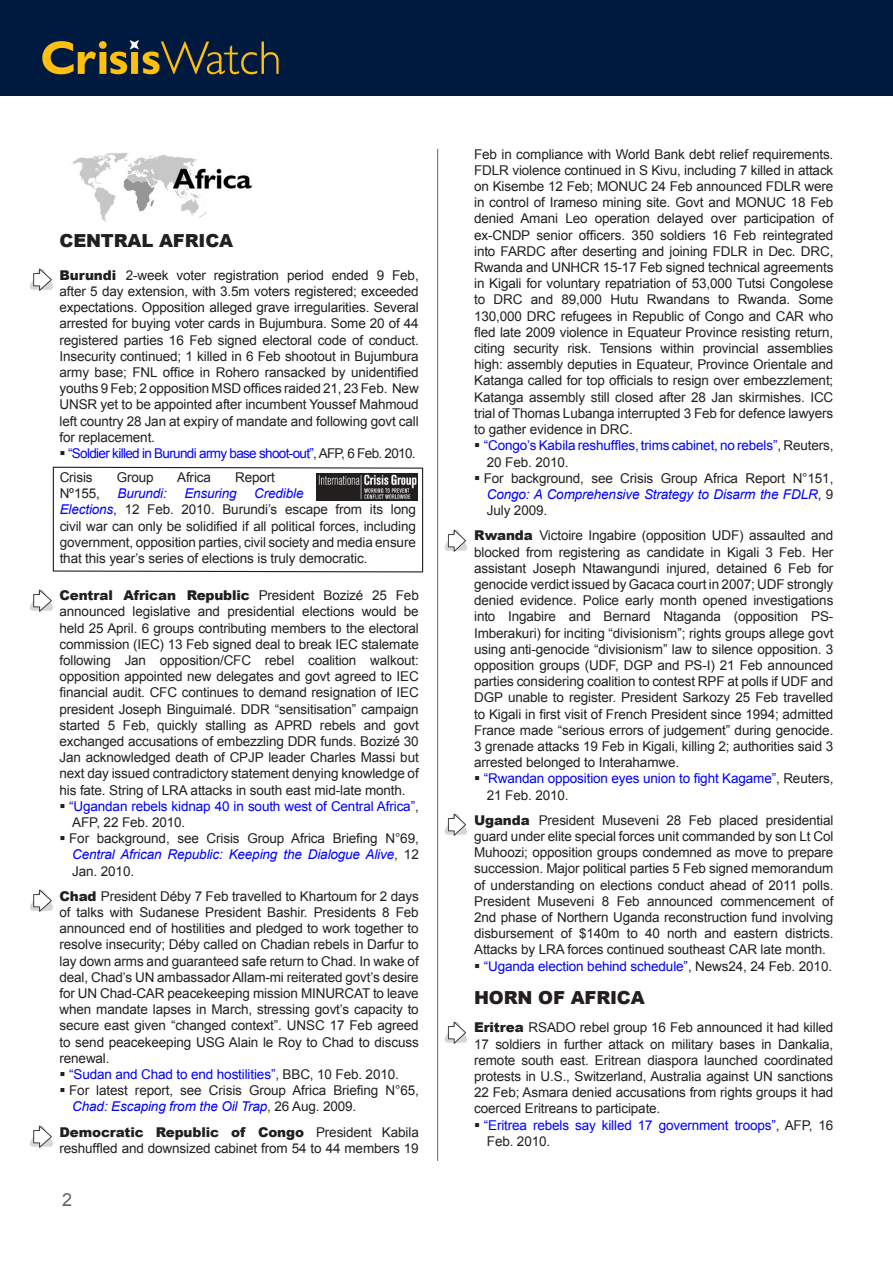
<style>
.page{position:relative;width:893px;height:1263px;background:#fff}
.page>*{position:absolute;margin:0;border:0;box-sizing:border-box;transform-origin:0 0}
.Country_body{font:900 18px "Arial";letter-spacing:-.01em;color:#231f20}
.t1{font:18px "Arial";color:#636366}
.Country_body-2{font:13.5px/16.2px "Arial";letter-spacing:-.01em;color:#231f20;text-align:justify}
.Bullets_new{font:13.5px/16.2px "Arial";letter-spacing:-.01em;color:#00f}
.Bullets_new-2{font:13.5px/16.2px "Arial";letter-spacing:-.01em;color:#231f20;text-align:justify}
.Bullets_new-3{font:13.5px "Arial";letter-spacing:-.05em;color:#00f}
.Country_body-3{font:italic 13.5px "Arial";letter-spacing:-.01em;color:#00f}
.s1{font-weight:900}
.s2{color:#231f20}
.s3{font-style:italic;color:#00f}
</style>
<div class="page">
<div style="left:0;top:0;width:893px;height:96px;background:#001a3f"></div>
<hr style="left:437px;top:149px;width:1px;height:1012px;background:#757679">
<img style="left:71px;top:153px;width:181px;height:69px">
<img style="left:30px;top:268px;width:23px;height:23px">
<img style="left:30px;top:589px;width:23px;height:23px">
<img style="left:30px;top:889px;width:23px;height:23px">
<img style="left:30px;top:1125px;width:23px;height:23px">
<img style="left:444px;top:529px;width:23px;height:23px">
<img style="left:444px;top:813px;width:23px;height:23px">
<img style="left:444px;top:1021px;width:23px;height:23px">
<svg style="left:52px;top:466px;width:372px;height:107px"></svg>
<img style="left:316px;top:474px;width:102px;height:27px">
<p class="Country_body" style="left:60px;top:228px;width:175px">CENTRAL AFRICA</p>
<p class="Country_body-2" style="left:60px;top:267px;width:361px"><span class="s1">Burundi</span> 2-week voter registration period ended 9 Feb, after 5 day extension, with 3.5m voters registered; exceeded expectations. Opposition alleged grave irregularities. Several arrested for buying voter cards in Bujumbura. Some 20 of 44 registered parties 16 Feb signed electoral code of conduct.<br>Insecurity continued; 1 killed in 6 Feb shootout in Bujumbura army base; FNL office in Rohero ransacked by unidentified youths 9 Feb; 2 opposition MSD offices raided 21, 23 Feb. New UNSR yet to be appointed after incumbent Youssef Mahmoud left country 28 Jan at expiry of mandate and following govt call for replacement.</p>
<p class="Bullets_new-3" style="left:68px;top:444px;width:349px">“Soldier killed in Burundi army base shoot-out”<span class="s2">, AFP, 6 Feb. 2010.</span></p>
<p class="Country_body-2" style="left:60px;top:469px;width:35px">Crisis</p>
<p class="Country_body-2" style="left:117px;top:469px;width:38px">Group</p>
<p class="Country_body-2" style="left:177px;top:469px;width:35px">Africa</p>
<p class="Country_body-2" style="left:235px;top:469px;width:41px">Report</p>
<p class="Country_body-2" style="left:60px;top:485px;width:42px">Nº155,</p>
<p class="Country_body-3" style="left:117px;top:485px;width:51px">Burundi:</p>
<p class="Country_body-3" style="left:184px;top:485px;width:54px">Ensuring</p>
<p class="Country_body-2" style="left:60px;top:485px;width:358px;text-align:left;text-indent:195px"><span class="s3">Credible<br>Elections</span>, 12 Feb. 2010. Burundi’s escape from its long civil war can only be solidified if all political forces, including government, opposition parties, civil society and media ensure that this year’s series of elections is truly democratic.</p>
<p class="Country_body-2" style="left:60px;top:587px;width:361px"><span class="s1">Central African Republic</span> President Bozizé 25 Feb announced legislative and presidential elections would be held 25 April. 6 groups contributing members to the electoral commission (IEC) 13 Feb signed deal to break IEC stalemate following Jan opposition/CFC rebel coalition walkout: opposition appointed new delegates and govt agreed to IEC financial audit. CFC continues to demand resignation of IEC president Joseph Binguimalé. DDR “sensitisation” campaign started 5 Feb, quickly stalling as APRD rebels and govt exchanged accusations of embezzling DDR funds. Bozizé 30<br>Jan acknowledged death of CPJP leader Charles Massi but next day issued contradictory statement denying knowledge of his fate. String of LRA attacks in south east mid-late month.</p>
<p class="Bullets_new" style="left:69px;top:798px;width:351px">“Ugandan rebels kidnap 40 in south west of Central Africa”<span class="s2">,<br>AFP, 22 Feb. 2010.</span></p>
<p class="Bullets_new-2" style="left:69px;top:830px;width:351px">For background, see Crisis Group Africa Briefing N°69, <span class="s3">Central African Republic: Keeping the Dialogue Alive</span>, 12<br>Jan. 2010.</p>
<p class="Country_body-2" style="left:60px;top:888px;width:361px"><span class="s1">Chad</span> President Déby 7 Feb travelled to Khartoum for 2 days of talks with Sudanese President Bashir. Presidents 8 Feb announced end of hostilities and pledged to work together to resolve insecurity; Déby called on Chadian rebels in Darfur to lay down arms and guaranteed safe return to Chad. In wake of deal, Chad’s UN ambassador Allam-mi reiterated govt’s desire for UN Chad-CAR peacekeeping mission MINURCAT to leave when mandate lapses in March, stressing govt’s capacity to secure east given “changed context”. UNSC 17 Feb agreed to send peacekeeping USG Alain le Roy to Chad to discuss renewal.</p>
<p class="Bullets_new" style="left:69px;top:1066px;width:331px">“Sudan and Chad to end hostilities”<span class="s2">, BBC, 10 Feb. 2010.</span></p>
<p class="Bullets_new-2" style="left:69px;top:1082px;width:351px">For latest report, see Crisis Group Africa Briefing N°65,<br><span class="s3">Chad: Escaping from the Oil Trap</span>, 26 Aug. 2009.</p>
<p class="Country_body-2" style="left:60px;top:1124px;width:361px"><span class="s1">Democratic Republic of Congo</span> President Kabila reshuffled and downsized cabinet from 54 to 44 members 19</p>
<p class="t1" style="left:62px;top:1188px;width:12px">2</p>
<p class="Country_body-2" style="left:474px;top:146px;width:361px">Feb in compliance with World Bank debt relief requirements.<br>FDLR violence continued in S Kivu, including 7 killed in attack on Kisembe 12 Feb; MONUC 24 Feb announced FDLR were in control of Irameso mining site. Govt and MONUC 18 Feb denied Amani Leo operation delayed over participation of ex-CNDP senior officers. 350 soldiers 16 Feb reintegrated into FARDC after deserting and joining FDLR in Dec. DRC, Rwanda and UNHCR 15-17 Feb signed technical agreements in Kigali for voluntary repatriation of 53,000 Tutsi Congolese to DRC and 89,000 Hutu Rwandans to Rwanda. Some 130,000 DRC refugees in Republic of Congo and CAR who fled late 2009 violence in Equateur Province resisting return, citing security risk. Tensions within provincial assemblies high: assembly deputies in Equateur, Province Orientale and Katanga called for top officials to resign over embezzlement; Katanga assembly still closed after 28 Jan skirmishes. ICC trial of Thomas Lubanga interrupted 3 Feb for defence lawyers to gather evidence in DRC.</p>
<p class="Bullets_new" style="left:484px;top:438px;width:351px">“Congo’s Kabila reshuffles, trims cabinet, no rebels”<span class="s2">, Reuters,<br>20 Feb. 2010.</span></p>
<p class="Bullets_new-2" style="left:484px;top:470px;width:351px">For background, see Crisis Group Africa Report N°151, <span class="s3">Congo: A Comprehensive Strategy to Disarm the FDLR</span>, 9<br>July 2009.</p>
<p class="Country_body-2" style="left:474px;top:528px;width:361px"><span class="s1">Rwanda</span> Victoire Ingabire (opposition UDF) assaulted and blocked from registering as candidate in Kigali 3 Feb. Her assistant Joseph Ntawangundi injured, detained 6 Feb for genocide verdict issued by Gacaca court in 2007; UDF strongly denied evidence. Police early month opened investigations into Ingabire and Bernard Ntaganda (opposition PS-Imberakuri) for inciting “divisionism”; rights groups allege govt using anti-genocide “divisionism” law to silence opposition. 3 opposition groups (UDF, DGP and PS-I) 21 Feb announced parties considering coalition to contest RPF at polls if UDF and DGP unable to register. President Sarkozy 25 Feb travelled to Kigali in first visit of French President since 1994; admitted France made “serious errors of judgement” during genocide.<br>3 grenade attacks 19 Feb in Kigali, killing 2; authorities said 3 arrested belonged to Interahamwe.</p>
<p class="Bullets_new" style="left:484px;top:771px;width:351px">“Rwandan opposition eyes union to fight Kagame”<span class="s2">, Reuters,<br>21 Feb. 2010.</span></p>
<p class="Country_body-2" style="left:474px;top:812px;width:361px"><span class="s1">Uganda</span> President Museveni 28 Feb placed presidential guard under elite special forces unit commanded by son Lt Col Muhoozi; opposition groups condemned as move to prepare succession. Major political parties 5 Feb signed memorandum of understanding on elections conduct ahead of 2011 polls.<br>President Museveni 8 Feb announced commencement of 2nd phase of Northern Uganda reconstruction fund involving disbursement of $140m to 40 north and eastern districts.<br>Attacks by LRA forces continued southeast CAR late month.</p>
<p class="Bullets_new" style="left:484px;top:958px;width:350px">“Uganda election behind schedule”<span class="s2">, News24, 24 Feb. 2010.</span></p>
<p class="Country_body" style="left:474px;top:985px;width:172px">HORN OF AFRICA</p>
<p class="Country_body-2" style="left:474px;top:1020px;width:361px"><span class="s1">Eritrea</span> RSADO rebel group 16 Feb announced it had killed 17 soldiers in further attack on military bases in Dankalia, remote south east. Eritrean diaspora launched coordinated protests in U.S., Switzerland, Australia against UN sanctions 22 Feb; Asmara denied accusations from rights groups it had coerced Eritreans to participate.</p>
<p class="Bullets_new" style="left:484px;top:1117px;width:351px">“Eritrea rebels say killed 17 government troops”<span class="s2">, AFP, 16<br>Feb. 2010.</span></p>
</div>
